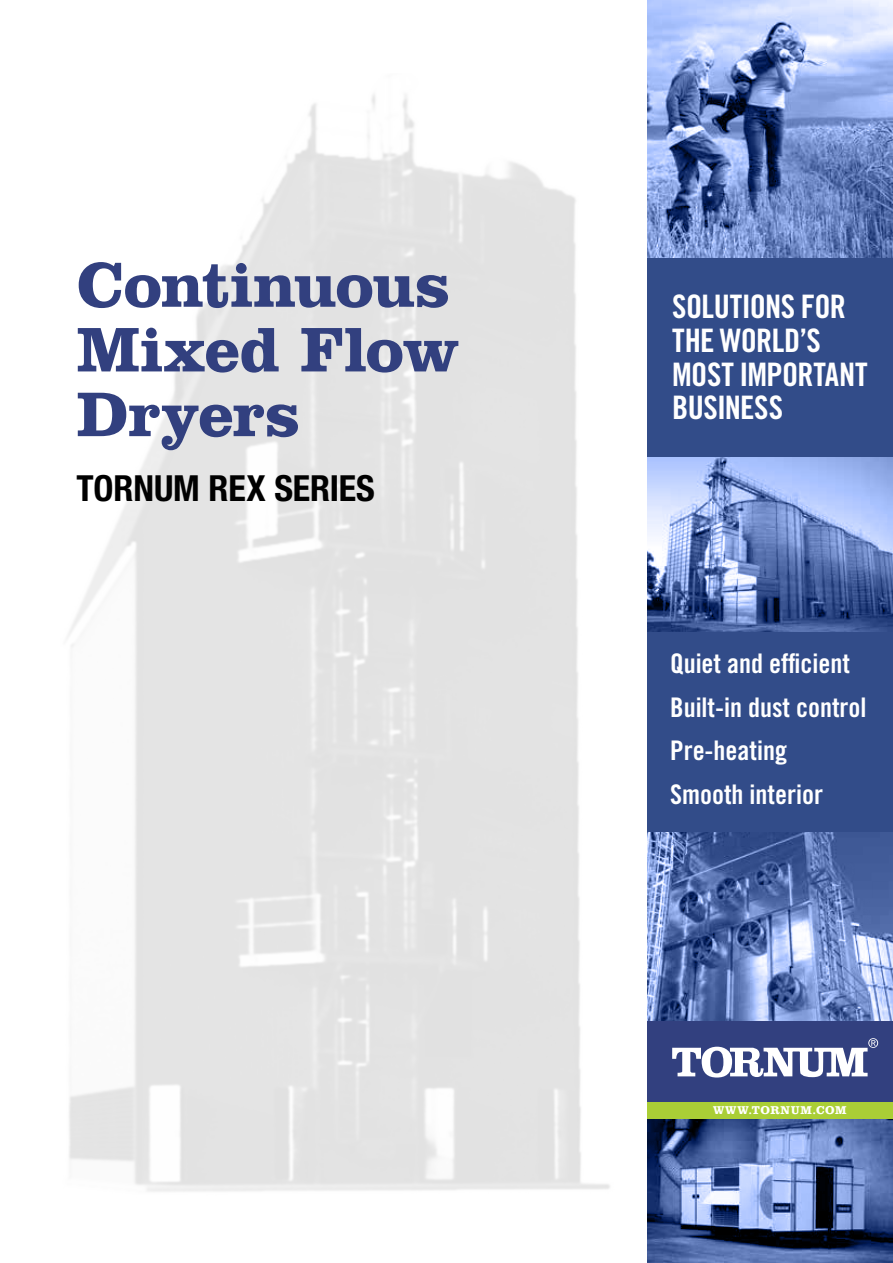
<style>
.page{position:relative;width:893px;height:1263px;background:#fff}
.page>*{position:absolute;margin:0;border:0;box-sizing:border-box;transform-origin:0 0}
.t1{font:800 64.65px/64.7px "Clarendon BT Pro";letter-spacing:-.02em;color:#32407f}
.t2{font:700 condensed 36px "Helvetica Neue LT Pro";letter-spacing:-.005em;color:#000}
.t3{font:32.4px/33.6px "Trade Gothic Bold Cond Twenty";letter-spacing:-.02em;color:#fff}
.t4{font:27px/43.8px "Trade Gothic Bold Cond Twenty";color:#fff}
.t5{font:800 11.7px "Clarendon BT Pro";letter-spacing:.06em;color:#fff}
</style>
<div class="page">
<svg style="left:647px;top:0;width:246px;height:1263px;background:#7087be"></svg>
<div style="left:647px;top:258px;width:246px;height:199px;background:#324c89"></div>
<div style="left:647px;top:632px;width:246px;height:200px;background:#324c89"></div>
<div style="left:647px;top:1101px;width:246px;height:18px;background:#aace36"></div>
<div style="left:647px;top:1021px;width:246px;height:81px;background:#32407f"></div>
<svg style="left:672px;top:1038px;width:206px;height:39px"></svg>
<h1 class="t1" style="left:77px;top:251px;width:384px">Continuous<br>Mixed Flow<br>Dryers</h1>
<h2 class="t2" style="left:77px;top:466px;width:300px">TORNUM REX SERIES</h2>
<p class="t3" style="left:672px;top:290px;width:197px">SOLUTIONS FOR<br>THE WORLD’S<br>MOST IMPORTANT<br>BUSINESS</p>
<p class="t4" style="left:670px;top:641px;width:198px">Quiet and efficient<br>Built-in dust control<br>Pre-heating<br>Smooth interior</p>
<p class="t5" style="left:713px;top:1102px;width:135px">WWW.TORNUM.COM</p>
</div>
